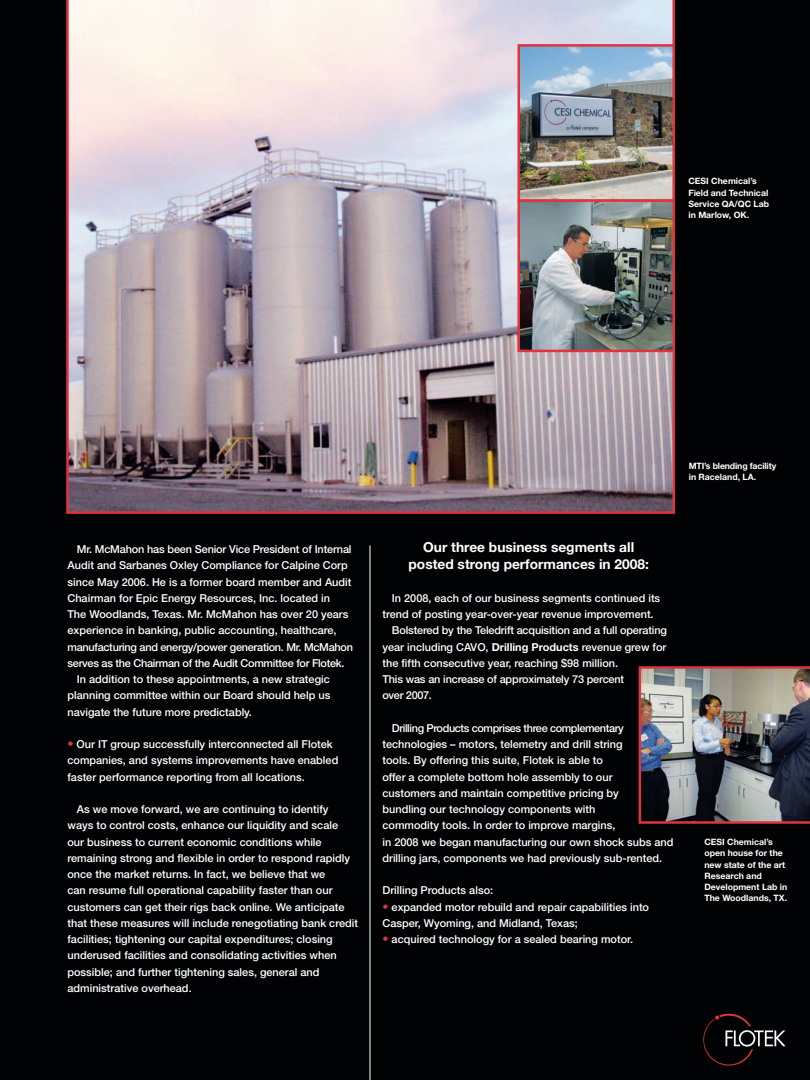
<style>
.page{position:relative;width:810px;height:1080px;background:#010203}
.page>*{position:absolute;margin:0;border:0;box-sizing:border-box;transform-origin:0 0}
.t1{font:700 13.75px/17.5px "Helvetica Neue";color:#fff;text-align:center}
.t2{font:500 11px/16.2px "Helvetica Neue";color:#fff}
.t3{font:500 11px "Helvetica Neue";letter-spacing:-.025em;color:#fff}
.t4{font:500 11px "Helvetica Neue";letter-spacing:-.03em;color:#fff}
.t5{font:700 8.75px/11.2px "Helvetica Neue";color:#fff}
.s1{font-size:12.25px;color:#e0333c}
.s2{font-weight:700}
</style>
<div class="page">
<svg style="left:66px;top:0;width:609px;height:514px;background:#bbaeb4"></svg>
<img style="left:521px;top:202px;width:151px;height:147px">
<div style="left:518px;top:199px;width:157px;height:153px;border:2px solid #e0333c"></div>
<img style="left:521px;top:47px;width:151px;height:152px">
<div style="left:518px;top:44px;width:157px;height:158px;border:2px solid #e0333c"></div>
<img style="left:639px;top:666px;width:171px;height:158px">
<hr style="left:370px;top:545px;width:1px;height:535px;background:#fff">
<hr style="left:0;top:0;width:1px;height:1080px;background:#dcd1a7">
<div style="left:0;top:47px;width:48px;height:198px;background:#010203"></div>
<svg style="left:703px;top:1014px;width:83px;height:52px"></svg>
<p class="t5" style="left:688px;top:176px;width:82px">CESI Chemical’s<br>Field and Technical<br>Service QA/QC Lab in Marlow, OK.</p>
<p class="t2" style="left:77px;top:542px;width:276px">Mr. McMahon has been Senior Vice President of Internal</p>
<p class="t2" style="left:67px;top:558px;width:282px">Audit and Sarbanes Oxley Compliance for Calpine Corp</p>
<p class="t2" style="left:67px;top:575px;width:286px">since May 2006. He is a former board member and Audit</p>
<p class="t2" style="left:67px;top:591px;width:264px">Chairman for Epic Energy Resources, Inc. located in</p>
<p class="t2" style="left:67px;top:607px;width:282px">The Woodlands, Texas. Mr. McMahon has over 20 years</p>
<p class="t2" style="left:67px;top:623px;width:271px">experience in banking, public accounting, healthcare,</p>
<p class="t3" style="left:67px;top:643px;width:287px">manufacturing and energy/power generation. Mr. McMahon</p>
<p class="t3" style="left:67px;top:659px;width:279px">serves as the Chairman of the Audit Committee for Flotek.</p>
<p class="t2" style="left:77px;top:672px;width:255px">In addition to these appointments, a new strategic</p>
<p class="t2" style="left:67px;top:688px;width:264px">planning committee within our Board should help us</p>
<p class="t2" style="left:67px;top:705px;width:186px">navigate the future more predictably.</p>
<p class="t2" style="left:68px;top:737px;width:272px"><span class="s1">•</span> Our IT group successfully interconnected all Flotek companies, and systems improvements have enabled faster performance reporting from all locations.</p>
<p class="t2" style="left:68px;top:802px;width:292px;text-indent:9px">As we move forward, we are continuing to identify<br>ways to control costs, enhance our liquidity and scale<br>our business to current economic conditions while remaining strong and flexible in order to respond rapidly once the market returns. In fact, we believe that we<br>can resume full operational capability faster than our customers can get their rigs back online. We anticipate that these measures will include renegotiating bank credit facilities; tightening our capital expenditures; closing underused facilities and consolidating activities when possible; and further tightening sales, general and administrative overhead.</p>
<p class="t5" style="left:689px;top:461px;width:89px">MTI’s blending facility in Raceland, LA.</p>
<p class="t1" style="left:409px;top:540px;width:242px">Our three business segments all posted strong performances in 2008:</p>
<p class="t2" style="left:392px;top:591px;width:270px">In 2008, each of our business segments continued its</p>
<p class="t2" style="left:382px;top:607px;width:273px">trend of posting year-over-year revenue improvement.</p>
<p class="t2" style="left:392px;top:623px;width:277px">Bolstered by the Teledrift acquisition and a full operating</p>
<p class="t2" style="left:382px;top:640px;width:285px">year including CAVO, <span class="s2">Drilling Products</span> revenue grew for</p>
<p class="t2" style="left:382px;top:656px;width:237px">the fifth consecutive year, reaching $98 million.</p>
<p class="t2" style="left:382px;top:672px;width:243px">This was an increase of approximately 73 percent</p>
<p class="t4" style="left:382px;top:692px;width:51px">over 2007.</p>
<p class="t2" style="left:382px;top:721px;width:293px;text-indent:9px">Drilling Products comprises three complementary technologies – motors, telemetry and drill string<br>tools. By offering this suite, Flotek is able to<br>offer a complete bottom hole assembly to our<br>customers and maintain competitive pricing by<br>bundling our technology components with<br>commodity tools. In order to improve margins,<br>in 2008 we began manufacturing our own shock subs and drilling jars, components we had previously sub-rented.</p>
<p class="t2" style="left:382px;top:883px;width:112px">Drilling Products also:</p>
<p class="t2" style="left:382px;top:900px;width:268px"><span class="s1">•</span> expanded motor rebuild and repair capabilities into<br>Casper, Wyoming, and Midland, Texas;</p>
<p class="t2" style="left:382px;top:932px;width:252px"><span class="s1">•</span> acquired technology for a sealed bearing motor.</p>
<p class="t5" style="left:704px;top:837px;width:85px">CESI Chemical’s open house for the new state of the art<br>Research and<br>Development Lab in<br>The Woodlands, TX.</p>
</div>
